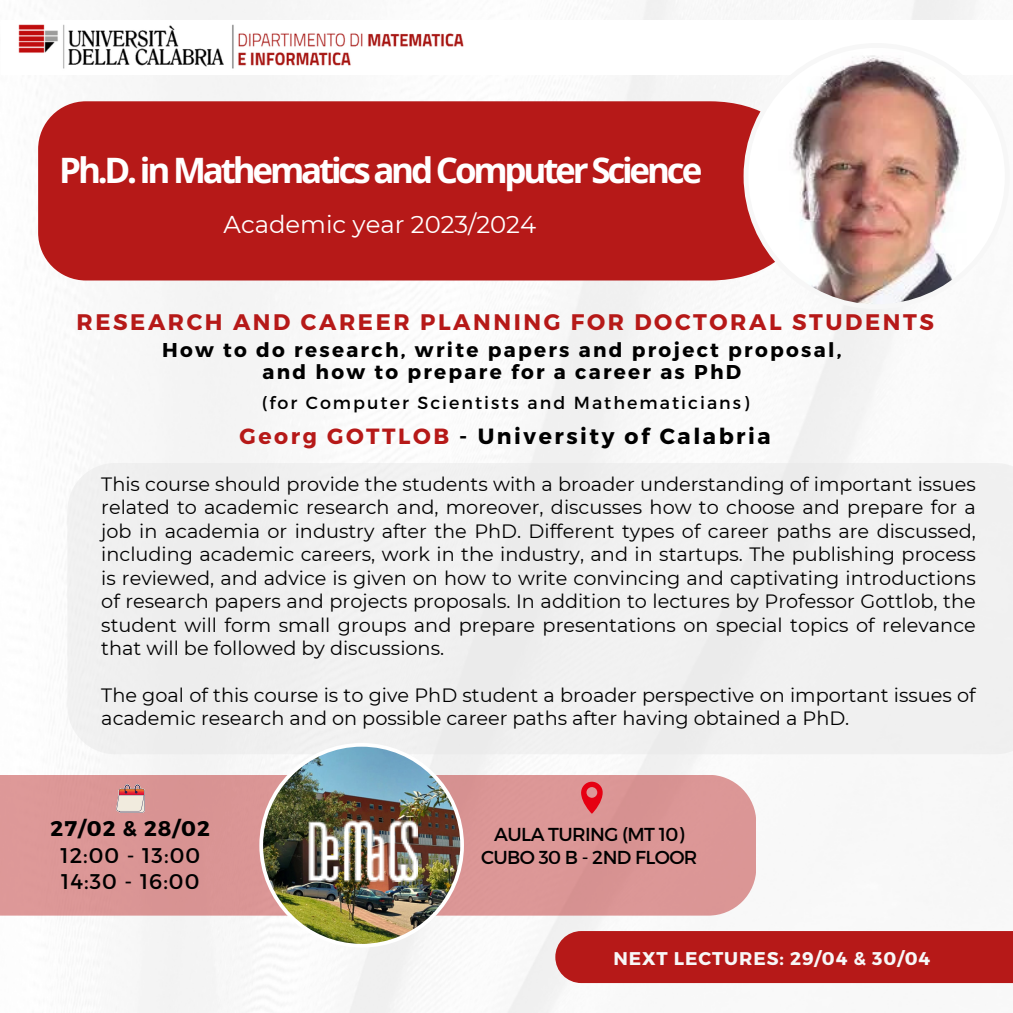
<style>
.page{position:relative;width:1013px;height:1013px;background:#fff}
.page>*{position:absolute;margin:0;border:0;box-sizing:border-box;transform-origin:0 0}
.t1{font:700 35px "Open Sans";letter-spacing:-.09em;color:#fff}
.t2{font:24.25px "Montserrat";color:#fff}
.t3{font:700 22.5px "Montserrat";letter-spacing:.115em;color:#b61918}
.t4{font:700 22px "Montserrat";letter-spacing:.115em;color:#000}
.t5{font:21.25px/26.2px "Montserrat";letter-spacing:.05em;color:#000;text-align:center}
.t6{font:700 20px/22.5px "Montserrat";letter-spacing:.115em;color:#000;text-align:center}
.t7{font:19.25px/23.5px "Montserrat";color:#000;text-align:justify}
.t8{font:18.75px "Montserrat";letter-spacing:-.03em;color:#000}
.t9{font:700 18.38px "Montserrat";letter-spacing:.05em;color:#f7f7f7}
.t10{font:17.5px "Montserrat";letter-spacing:.115em;color:#000}
.s1{color:#b61918}
.s2{font-weight:700}
</style>
<div class="page">
<div style="left:67px;top:463px;width:945px;height:291px;background:#f0f0f0"></div>
<div style="left:0;top:774px;width:756px;height:141px;background:#db9696"></div>
<div style="left:555px;top:931px;width:457px;height:52px;background:#b61918"></div>
<img style="left:259px;top:743px;width:205px;height:204px">
<img style="left:306px;top:816px;width:111px;height:65px">
<img style="left:18px;top:24px;width:446px;height:45px">
<div style="left:38px;top:101px;width:705px;height:179px;background:#b61918"></div>
<img style="left:743px;top:43px;width:266px;height:266px">
<img style="left:116px;top:784px;width:29px;height:28px">
<svg style="left:581px;top:781px;width:21px;height:32px"></svg>
<p class="t1" style="left:59px;top:146px;width:644px">Ph.D. in Mathematics and Computer Science</p>
<p class="t2" style="left:224px;top:210px;width:314px">Academic year 2023/2024</p>
<p class="t3" style="left:76px;top:307px;width:858px">RESEARCH AND CAREER PLANNING FOR DOCTORAL STUDENTS</p>
<p class="t6" style="left:162px;top:337px;width:681px">How to do research, write papers and project proposal, and how to prepare for a career as PhD</p>
<h4 class="t10" style="left:262px;top:391px;width:489px">(for Computer Scientists and Mathematicians)</h4>
<h1 class="t4" style="left:240px;top:422px;width:532px"><span class="s1">Georg GOTTLOB</span> - University of Calabria</h1>
<p class="t7" style="left:101px;top:472px;width:876px">This course should provide the students with a broader understanding of important issues related to academic research and, moreover, discusses how to choose and prepare for a job in academia or industry after the PhD. Different types of career paths are discussed, including academic careers, work in the industry, and in startups. The publishing process is reviewed, and advice is given on how to write convincing and captivating introductions of research papers and projects proposals. In addition to lectures by Professor Gottlob, the student will form small groups and prepare presentations on special topics of relevance that will be followed by discussions.</p>
<p class="t7" style="left:101px;top:683px;width:876px">The goal of this course is to give PhD student a broader perspective on important issues of academic research and on possible career paths after having obtained a PhD.</p>
<p class="t5" style="left:51px;top:814px;width:161px"><span class="s2">27/02 &amp; 28/02<br></span>12:00 - 13:00<br>14:30 - 16:00</p>
<p class="t8" style="left:494px;top:821px;width:191px">AULA TURING (MT 10)</p>
<p class="t8" style="left:481px;top:845px;width:218px">CUBO 30 B - 2ND FLOOR</p>
<h5 class="t9" style="left:613px;top:946px;width:318px">NEXT LECTURES: 29/04 &amp; 30/04</h5>
</div>
